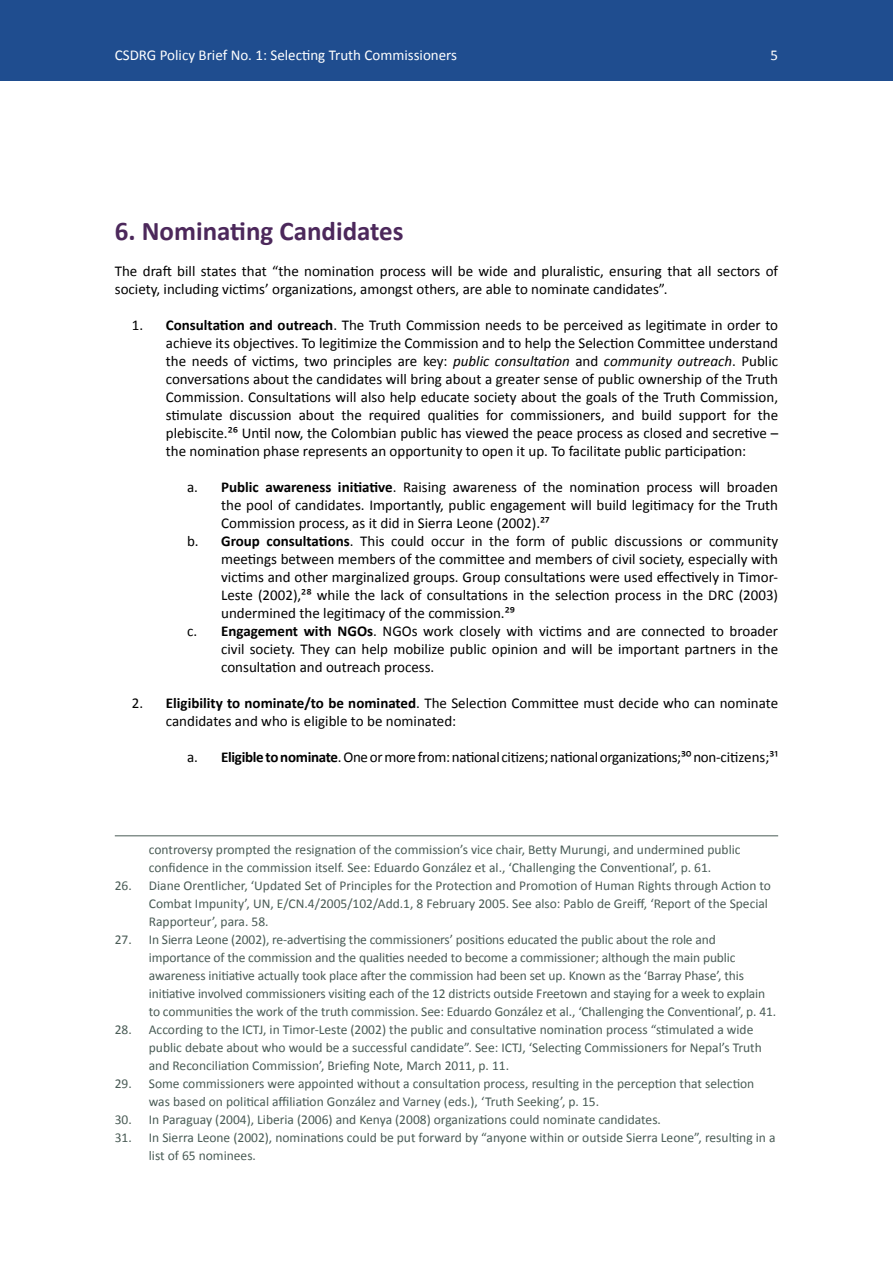
<style>
.page{position:relative;width:893px;height:1263px;background:#fff}
.page>*{position:absolute;margin:0;border:0;box-sizing:border-box;transform-origin:0 0}
.t1{font:700 27px "Calibri";color:#4c285b}
.t2{font:15px/18px "Calibri";color:#000}
.t3{font:15px "Calibri";letter-spacing:-.02em;color:#000}
.t4{font:15px "Calibri";color:#fff}
.t5{font:13.5px/18px "Calibri";color:#4a5c56}
.s1{font-weight:700}
.s2{font-style:italic}
</style>
<div class="page">
<div style="left:0;top:0;width:893px;height:81px;background:#1f4d8f"></div>
<hr style="left:115px;top:835px;width:663px;height:1px;background:#4a5c56">
<p class="t4" style="left:115px;top:45px;width:344px">CSDRG Policy Brief No. 1: Selecting Truth Commissioners</p>
<p class="t4" style="left:771px;top:45px;width:9px">5</p>
<h1 class="t1" style="left:115px;top:213px;width:290px">6. Nominating Candidates</h1>
<p class="t2" style="left:115px;top:262px;width:665px">The draft bill states that “the nomination process will be wide and pluralistic, ensuring that all sectors of society, including victims’ organizations, amongst others, are able to nominate candidates”.</p>
<p class="t2" style="left:166px;top:316px;width:614px;text-align:justify;text-indent:-34px">1. <span class="s1">Consultation and outreach</span>. The Truth Commission needs to be perceived as legitimate in order to achieve its objectives. To legitimize the Commission and to help the Selection Committee understand the needs of victims, two principles are key: <span class="s2">public consultation</span> and <span class="s2">community outreach</span>. Public conversations about the candidates will bring about a greater sense of public ownership of the Truth Commission. Consultations will also help educate society about the goals of the Truth Commission, stimulate discussion about the required qualities for commissioners, and build support for the plebiscite.26 Until now, the Colombian public has viewed the peace process as closed and secretive – the nomination phase represents an opportunity to open it up. To facilitate public participation:</p>
<p class="t2" style="left:187px;top:478px;width:593px">a. <span class="s1">Public awareness initiative</span>. Raising awareness of the nomination process will broaden</p>
<p class="t2" style="left:221px;top:496px;width:559px">the pool of candidates. Importantly, public engagement will build legitimacy for the Truth</p>
<p class="t2" style="left:221px;top:514px;width:330px">Commission process, as it did in Sierra Leone (2002).27</p>
<p class="t2" style="left:187px;top:532px;width:593px">b. <span class="s1">Group consultations</span>. This could occur in the form of public discussions or community</p>
<p class="t2" style="left:221px;top:550px;width:558px">meetings between members of the committee and members of civil society, especially with</p>
<p class="t2" style="left:221px;top:568px;width:559px">victims and other marginalized groups. Group consultations were used effectively in Timor-</p>
<p class="t2" style="left:221px;top:586px;width:559px">Leste (2002),28 while the lack of consultations in the selection process in the DRC (2003)</p>
<p class="t2" style="left:221px;top:604px;width:295px">undermined the legitimacy of the commission.29</p>
<p class="t2" style="left:187px;top:622px;width:593px">c. <span class="s1">Engagement with NGOs</span>. NGOs work closely with victims and are connected to broader</p>
<p class="t2" style="left:221px;top:640px;width:559px">civil society. They can help mobilize public opinion and will be important partners in the</p>
<p class="t2" style="left:221px;top:658px;width:215px">consultation and outreach process.</p>
<p class="t2" style="left:166px;top:694px;width:614px;text-indent:-34px">2. <span class="s1">Eligibility to nominate/to be nominated</span>. The Selection Committee must decide who can nominate candidates and who is eligible to be nominated:</p>
<p class="t3" style="left:187px;top:747px;width:592px">a. <span class="s1">Eligible to nominate</span>. One or more from: national citizens; national organizations;30 non-citizens;31</p>
<p class="t5" style="left:149px;top:840px;width:593px">controversy prompted the resignation of the commission’s vice chair, Betty Murungi, and undermined public confidence in the commission itself. See: Eduardo González et al., ‘Challenging the Conventional’, p. 61.</p>
<p class="t5" style="left:149px;top:876px;width:624px;text-indent:-34px">26. Diane Orentlicher, ‘Updated Set of Principles for the Protection and Promotion of Human Rights through Action to<br>Combat Impunity’, UN, E/CN.4/2005/102/Add.1, 8 February 2005. See also: Pablo de Greiff, ‘Report of the Special<br>Rapporteur’, para. 58.</p>
<p class="t5" style="left:149px;top:930px;width:629px;text-indent:-34px">27. In Sierra Leone (2002), re-advertising the commissioners’ positions educated the public about the role and importance of the commission and the qualities needed to become a commissioner; although the main public awareness initiative actually took place after the commission had been set up. Known as the ‘Barray Phase’, this initiative involved commissioners visiting each of the 12 districts outside Freetown and staying for a week to explain to communities the work of the truth commission. See: Eduardo González et al., ‘Challenging the Conventional’, p. 41.</p>
<p class="t5" style="left:149px;top:1020px;width:614px;text-indent:-34px">28. According to the ICTJ, in Timor-Leste (2002) the public and consultative nomination process “stimulated a wide public debate about who would be a successful candidate”. See: ICTJ, ‘Selecting Commissioners for Nepal’s Truth and Reconciliation Commission’, Briefing Note, March 2011, p. 11.</p>
<p class="t5" style="left:149px;top:1074px;width:607px;text-indent:-34px">29. Some commissioners were appointed without a consultation process, resulting in the perception that selection was based on political affiliation González and Varney (eds.), ‘Truth Seeking’, p. 15.</p>
<p class="t5" style="left:115px;top:1110px;width:548px">30. In Paraguay (2004), Liberia (2006) and Kenya (2008) organizations could nominate candidates.</p>
<p class="t5" style="left:149px;top:1128px;width:628px;text-indent:-34px">31. In Sierra Leone (2002), nominations could be put forward by “anyone within or outside Sierra Leone”, resulting in a list of 65 nominees.</p>
</div>
